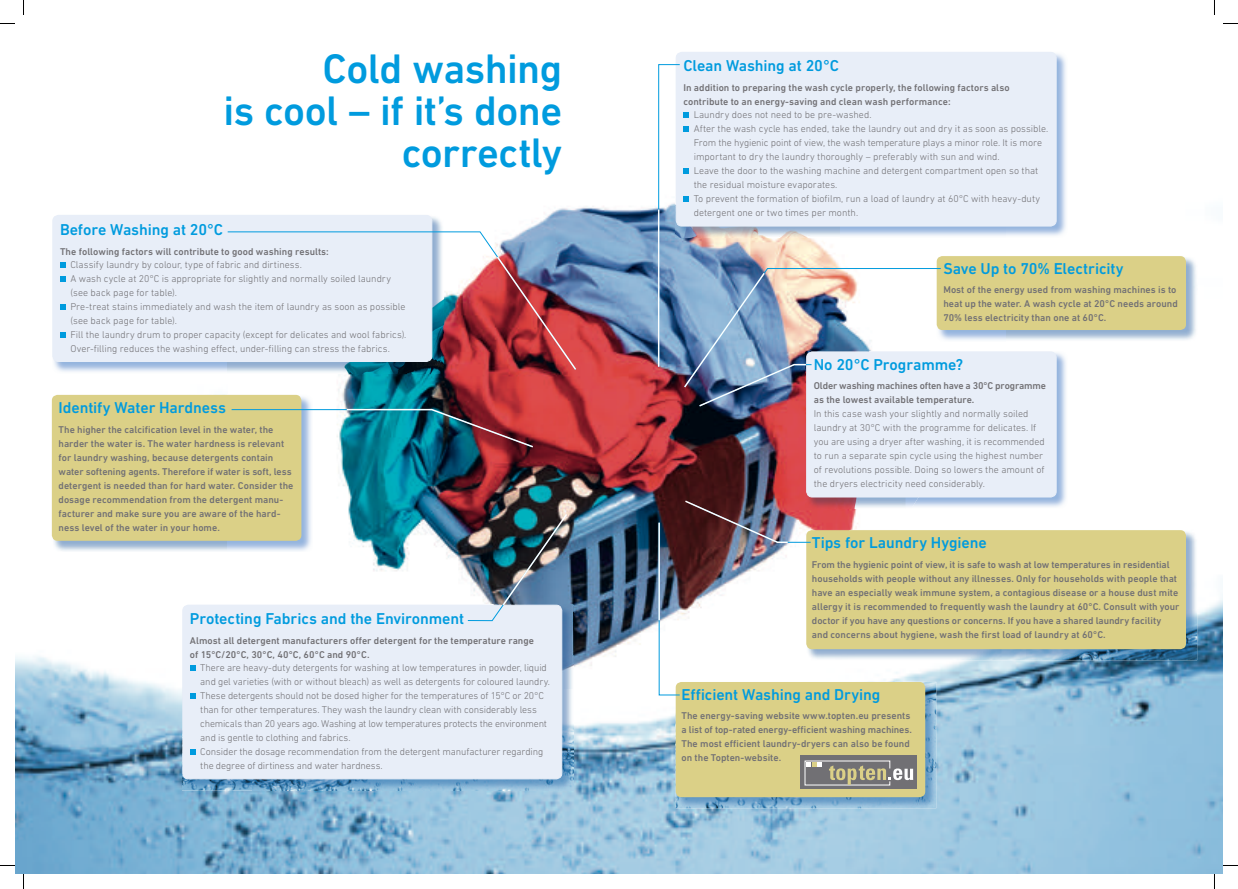
<style>
.page{position:relative;width:1238px;height:889px;background:#fff}
.page>*{position:absolute;margin:0;border:0;box-sizing:border-box;transform-origin:0 0}
.t1{font:500 42px/42px "DIN Next LT Pro";letter-spacing:-.015em;color:#009bde;text-align:right}
.t2{font:500 16px "DIN Next LT Pro";letter-spacing:-.01em;color:#009bde}
.t3{font:300 10px/14px "DIN Next LT Pro";letter-spacing:-.005em;color:#717074}
.t4{font:500 10px/14px "DIN Next LT Pro";color:#717074}
</style>
<div class="page">
<img style="left:15px;top:394px;width:1208px;height:480px">
<img style="left:228px;top:206px;width:777px;height:482px">
<img style="left:53px;top:215px;width:390px;height:158px">
<div style="left:53px;top:215px;width:379px;height:146px;background:#e8eef8;border-radius:6px"></div>
<svg style="left:60px;top:263px;width:6px;height:5px"></svg>
<svg style="left:60px;top:277px;width:6px;height:5px"></svg>
<svg style="left:60px;top:305px;width:6px;height:5px"></svg>
<svg style="left:60px;top:333px;width:6px;height:5px"></svg>
<div style="left:52px;top:215px;width:380px;height:147px;border:1px solid #e8eef8;border-radius:6px"></div>
<img style="left:182px;top:604px;width:71px;height:186px">
<img style="left:253px;top:688px;width:320px;height:102px">
<img style="left:228px;top:604px;width:345px;height:84px">
<div style="left:183px;top:605px;width:379px;height:174px;background:#e8eef8;border-radius:6px"></div>
<svg style="left:190px;top:666px;width:6px;height:5px"></svg>
<svg style="left:190px;top:694px;width:6px;height:5px"></svg>
<svg style="left:190px;top:750px;width:6px;height:5px"></svg>
<div style="left:182px;top:605px;width:380px;height:174px;border:1px solid #e8eef8;border-radius:6px"></div>
<img style="left:52px;top:395px;width:260px;height:157px">
<div style="left:52px;top:395px;width:249px;height:146px;background:#dbd087;border-radius:6px"></div>
<svg style="left:231px;top:408px;width:304px;height:41px"></svg>
<svg style="left:227px;top:231px;width:350px;height:140px"></svg>
<img style="left:495px;top:255px;width:82px;height:116px">
<img style="left:1053px;top:52px;width:13px;height:123px">
<img style="left:1005px;top:175px;width:61px;height:61px">
<img style="left:941px;top:227px;width:64px;height:11px">
<div style="left:676px;top:52px;width:380px;height:174px;background:#e8eef8;border-radius:6px"></div>
<div style="left:675px;top:52px;width:381px;height:175px;border:1px solid #e8eef8;border-radius:6px"></div>
<img style="left:941px;top:256px;width:256px;height:85px">
<div style="left:936px;top:256px;width:250px;height:74px;background:#dbd087;border-radius:6px"></div>
<img style="left:675px;top:682px;width:261px;height:126px">
<div style="left:675px;top:682px;width:250px;height:115px;background:#dbd087;border-radius:6px"></div>
<img style="left:931px;top:352px;width:136px;height:156px">
<img style="left:806px;top:494px;width:99px;height:14px">
<img style="left:905px;top:497px;width:26px;height:11px">
<div style="left:806px;top:352px;width:250px;height:145px;background:#e8eef8;border-radius:6px"></div>
<div style="left:806px;top:351px;width:250px;height:146px;border:1px solid #e8eef8;border-radius:6px"></div>
<img style="left:811px;top:530px;width:386px;height:130px">
<div style="left:806px;top:530px;width:380px;height:119px;background:#dbd087;border-radius:6px"></div>
<img style="left:467px;top:512px;width:101px;height:110px">
<svg style="left:657px;top:64px;width:284px;height:344px"></svg>
<svg style="left:658px;top:499px;width:153px;height:197px"></svg>
<hr style="left:658px;top:523px;width:2px;height:97px;background:#fff">
<svg style="left:801px;top:755px;width:116px;height:33px"></svg>
<svg style="left:804px;top:761px;width:109px;height:24px"></svg>
<svg style="left:0;top:23px;width:15px;height:1px"></svg>
<svg style="left:1223px;top:23px;width:15px;height:1px"></svg>
<svg style="left:0;top:865px;width:15px;height:1px"></svg>
<svg style="left:1223px;top:865px;width:15px;height:1px"></svg>
<svg style="left:23px;top:0;width:1px;height:15px"></svg>
<svg style="left:23px;top:874px;width:1px;height:15px"></svg>
<svg style="left:1214px;top:0;width:1px;height:15px"></svg>
<svg style="left:1214px;top:874px;width:1px;height:15px"></svg>
<h1 class="t1" style="left:223px;top:48px;width:340px">Cold washing<br>is cool – if it’s done correctly</h1>
<h2 class="t2" style="left:683px;top:56px;width:157px">Clean Washing at 20°C</h2>
<p class="t4" style="left:683px;top:80px;width:328px">In addition to preparing the wash cycle properly, the following factors also contribute to an energy-saving and clean wash performance:</p>
<p class="t3" style="left:693px;top:107px;width:356px">Laundry does not need to be pre-washed.<br>After the wash cycle has ended, take the laundry out and dry it as soon as possible.<br>From the hygienic point of view, the wash temperature plays a minor role. It is more important to dry the laundry thoroughly – preferably with sun and wind.<br>Leave the door to the washing machine and detergent compartment open so that the residual moisture evaporates.<br>To prevent the formation of biofilm, run a load of laundry at 60°C with heavy-duty detergent one or two times per month.</p>
<h2 class="t2" style="left:60px;top:220px;width:165px">Before Washing at 20°C</h2>
<p class="t4" style="left:60px;top:245px;width:270px">The following factors will contribute to good washing results:</p>
<p class="t3" style="left:70px;top:258px;width:337px">Classify laundry by colour, type of fabric and dirtiness.<br>A wash cycle at 20°C is appropriate for slightly and normally soiled laundry (see back page for table).<br>Pre-treat stains immediately and wash the item of laundry as soon as possible (see back page for table).<br>Fill the laundry drum to proper capacity (except for delicates and wool fabrics).<br>Over-filling reduces the washing effect, under-filling can stress the fabrics.</p>
<h2 class="t2" style="left:59px;top:398px;width:169px">Identify Water Hardness</h2>
<p class="t4" style="left:59px;top:422px;width:236px">The higher the calcification level in the water, the harder the water is. The water hardness is relevant for laundry washing, because detergents contain water softening agents. Therefore if water is soft, less detergent is needed than for hard water. Consider the dosage recommendation from the detergent manu&shy;facturer and make sure you are aware of the hard&shy;ness level of the water in your home.</p>
<h2 class="t2" style="left:190px;top:609px;width:276px">Protecting Fabrics and the Environment</h2>
<p class="t4" style="left:190px;top:634px;width:346px">Almost all detergent manufacturers offer detergent for the temperature range of 15°C/20°C, 30°C, 40°C, 60°C and 90°C.</p>
<p class="t3" style="left:200px;top:661px;width:351px">There are heavy-duty detergents for washing at low temperatures in powder, liquid and gel varieties (with or without bleach) as well as detergents for coloured laundry.<br>These detergents should not be dosed higher for the temperatures of 15°C or 20°C than for other temperatures. They wash the laundry clean with considerably less chemicals than 20 years ago. Washing at low temperatures protects the environment and is gentle to clothing and fabrics.<br>Consider the dosage recommendation from the detergent manufacturer regarding the degree of dirtiness and water hardness.</p>
<h2 class="t2" style="left:943px;top:259px;width:182px">Save Up to 70% Electricity</h2>
<p class="t4" style="left:943px;top:282px;width:236px">Most of the energy used from washing machines is to heat up the water. A wash cycle at 20°C needs around<br>70% less electricity than one at 60°C.</p>
<h2 class="t2" style="left:814px;top:355px;width:151px">No 20°C Programme?</h2>
<p class="t4" style="left:814px;top:379px;width:234px">Older washing machines often have a 30°C programme as the lowest available temperature.</p>
<p class="t3" style="left:814px;top:407px;width:232px">In this case wash your slightly and normally soiled laundry at 30°C with the programme for delicates. If you are using a dryer after washing, it is recommended to run a separate spin cycle using the highest number of revolutions possible. Doing so lowers the amount of the dryers electricity need considerably.</p>
<h2 class="t2" style="left:812px;top:533px;width:176px">Tips for Laundry Hygiene</h2>
<p class="t4" style="left:812px;top:557px;width:369px">From the hygienic point of view, it is safe to wash at low temperatures in residential households with people without any illnesses. Only for households with people that have an especially weak immune system, a contagious disease or a house dust mite allergy it is recommended to frequently wash the laundry at 60°C. Consult with your doctor if you have any questions or concerns. If you have a shared laundry facility and concerns about hygiene, wash the first load of laundry at 60°C.</p>
<h2 class="t2" style="left:681px;top:685px;width:201px">Efficient Washing and Drying</h2>
<p class="t4" style="left:681px;top:708px;width:232px">The energy-saving website www.topten.eu presents a list of top-rated energy-efficient washing machines.<br>The most efficient laundry-dryers can also be found on the Topten-website.</p>
</div>
